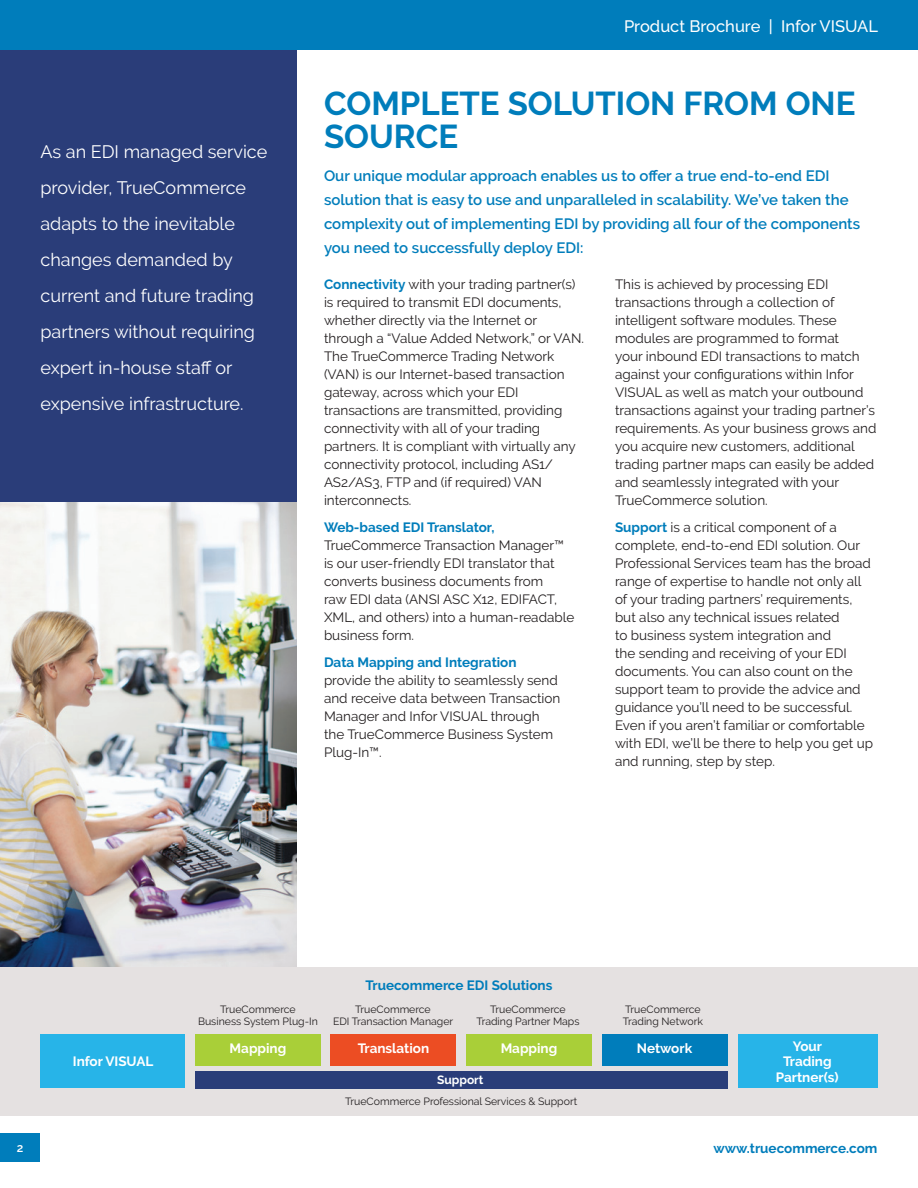
<style>
.page{position:relative;width:918px;height:1188px;background:#fff}
.page>*{position:absolute;margin:0;border:0;box-sizing:border-box;transform-origin:0 0}
.t1{font:700 33px/33px "Raleway";color:#007dbb}
.t2{font:18px/36px "Raleway";color:#fff}
.t3{font:500 16.5px "Raleway";color:#fff}
.t4{font:600 15px/24px "Raleway";color:#007dbb}
.Body{font:13.5px/18px "Raleway";color:#231f20}
.t5{font:700 13.5px "Raleway";color:#fff}
.t6{font:700 13.5px "Raleway";color:#007dbb}
.t7{font:700 12px "Raleway";color:#fff}
.t8{font:600 12px "Raleway";color:#fff}
.t9{font:10.5px "Raleway";color:#231f20}
.s1{font-weight:700;color:#007dbb}
</style>
<div class="page">
<div style="left:0;top:1133px;width:40px;height:28px;background:#007dbb"></div>
<div style="left:0;top:0;width:297px;height:967px;background:#2a3d79"></div>
<div style="left:0;top:0;width:918px;height:50px;background:#007dbb"></div>
<div style="left:0;top:968px;width:918px;height:148px;background:#e5e1e1"></div>
<div style="left:40px;top:1034px;width:145px;height:54px;background:#27b4e8"></div>
<div style="left:195px;top:1034px;width:126px;height:31px;background:#a9cf38"></div>
<div style="left:331px;top:1034px;width:125px;height:31px;background:#ec4d23"></div>
<div style="left:602px;top:1034px;width:125px;height:31px;background:#007dbb"></div>
<div style="left:195px;top:1071px;width:532px;height:18px;background:#2a3d79"></div>
<div style="left:466px;top:1034px;width:126px;height:31px;background:#a9cf38"></div>
<div style="left:738px;top:1034px;width:140px;height:54px;background:#27b4e8"></div>
<img style="left:0;top:502px;width:297px;height:465px">
<p class="t2" style="left:40px;top:134px;width:228px">As an EDI managed service provider, TrueCommerce adapts to the inevitable changes demanded by current and future trading partners without requiring expert in-house staff or expensive infrastructure.</p>
<p class="t3" style="left:624px;top:16px;width:255px">Product Brochure | Infor VISUAL</p>
<p class="t1" style="left:324px;top:87px;width:533px">COMPLETE SOLUTION FROM ONE<br>SOURCE</p>
<p class="t4" style="left:324px;top:164px;width:538px">Our unique modular approach enables us to offer a true end-to-end EDI solution that is easy to use and unparalleled in scalability. We’ve taken the complexity out of implementing EDI by providing all four of the components you need to successfully deploy EDI:</p>
<p class="Body" style="left:324px;top:275px;width:262px"><span class="s1">Connectivity</span> with your trading partner(s) is required to transmit EDI documents, whether directly via the Internet or through a “Value Added Network,” or VAN.<br>The TrueCommerce Trading Network (VAN) is our Internet-based transaction gateway, across which your EDI transactions are transmitted, providing connectivity with all of your trading partners. It is compliant with virtually any connectivity protocol, including AS1/ AS2/AS3, FTP and (if required) VAN interconnects.</p>
<p class="Body" style="left:324px;top:518px;width:252px"><span class="s1">Web-based EDI Translator,<br></span>TrueCommerce Transaction Manager™ is our user-friendly EDI translator that converts business documents from<br>raw EDI data (ANSI ASC X12, EDIFACT,<br>XML, and others) into a human-readable business form.</p>
<p class="Body" style="left:324px;top:653px;width:238px"><span class="s1">Data Mapping and Integration </span>provide the ability to seamlessly send and receive data between Transaction<br>Manager and Infor VISUAL through the TrueCommerce Business System<br>Plug-In™.</p>
<p class="Body" style="left:615px;top:275px;width:263px">This is achieved by processing EDI transactions through a collection of intelligent software modules. These modules are programmed to format<br>your inbound EDI transactions to match against your configurations within Infor VISUAL as well as match your outbound transactions against your trading partner’s requirements. As your business grows and you acquire new customers, additional trading partner maps can easily be added and seamlessly integrated with your TrueCommerce solution.</p>
<p class="Body" style="left:615px;top:518px;width:260px"><span class="s1">Support</span> is a critical component of a complete, end-to-end EDI solution. Our Professional Services team has the broad range of expertise to handle not only all of your trading partners’ requirements, but also any technical issues related<br>to business system integration and<br>the sending and receiving of your EDI documents. You can also count on the support team to provide the advice and guidance you’ll need to be successful.<br>Even if you aren’t familiar or comfortable with EDI, we’ll be there to help you get up and running, step by step.</p>
<h2 class="t6" style="left:366px;top:977px;width:188px">Truecommerce EDI Solutions</h2>
<p class="t5" style="left:73px;top:1053px;width:82px">Infor VISUAL</p>
<p class="t9" style="left:220px;top:1004px;width:77px">TrueCommerce</p>
<p class="t9" style="left:355px;top:1004px;width:77px">TrueCommerce</p>
<p class="t9" style="left:490px;top:1004px;width:77px">TrueCommerce</p>
<p class="t9" style="left:625px;top:1004px;width:77px">TrueCommerce</p>
<p class="t9" style="left:198px;top:1016px;width:121px">Business System Plug-In</p>
<p class="t9" style="left:333px;top:1016px;width:122px">EDI Transaction Manager</p>
<p class="t9" style="left:477px;top:1016px;width:104px">Trading Partner Maps</p>
<p class="t9" style="left:623px;top:1016px;width:82px">Trading Network</p>
<p class="t5" style="left:230px;top:1041px;width:58px">Mapping</p>
<p class="t5" style="left:358px;top:1041px;width:73px">Translation</p>
<p class="t5" style="left:501px;top:1041px;width:58px">Mapping</p>
<p class="t5" style="left:637px;top:1041px;width:57px">Network</p>
<p class="t7" style="left:437px;top:1073px;width:48px">Support</p>
<p class="t9" style="left:345px;top:1095px;width:233px">TrueCommerce Professional Services &amp; Support</p>
<p class="t5" style="left:793px;top:1039px;width:31px">Your</p>
<p class="t5" style="left:783px;top:1054px;width:50px">Trading</p>
<p class="t5" style="left:776px;top:1069px;width:65px">Partner(s)</p>
<p class="t8" style="left:17px;top:1141px;width:8px">2</p>
<p class="t6" style="left:714px;top:1141px;width:165px">www.truecommerce.com</p>
</div>
